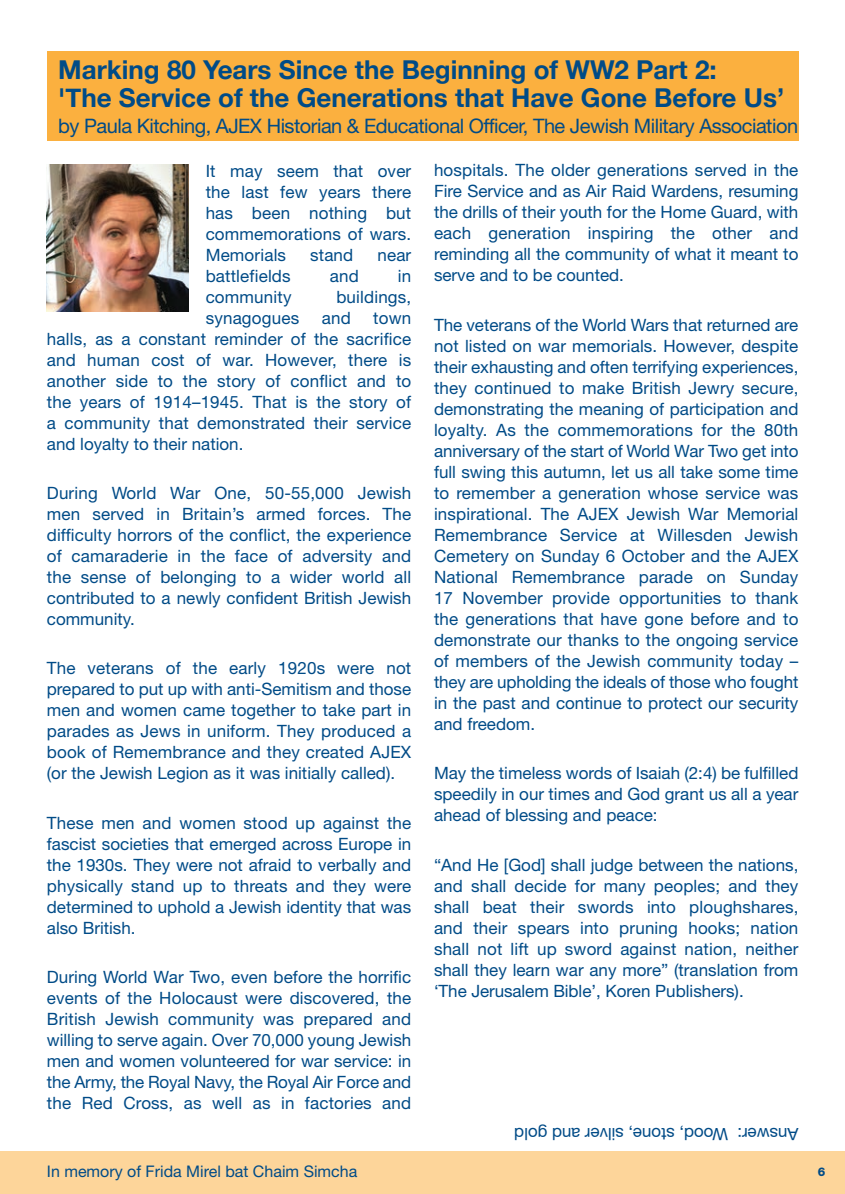
<style>
.page{position:relative;width:845px;height:1194px;background:#fff}
.page>*{position:absolute;margin:0;border:0;box-sizing:border-box;transform-origin:0 0}
.t1{font:700 26px/28px "Helvetica Neue";color:#004b87}
.t2{font:20px "Helvetica Neue";letter-spacing:-.025em;color:#004b87}
.t3{font:17px/21px "Helvetica Neue";color:#004b87;text-align:justify}
.t4{font:16px "Helvetica Neue";color:#004b87}
.t5{font:800 12px "Helvetica Neue";color:#004b87}
</style>
<div class="page">
<div style="left:0;top:1151px;width:845px;height:43px;background:#fdd59a"></div>
<div style="left:47px;top:51px;width:751px;height:89px;background:#fbb03f"></div>
<img style="left:47px;top:164px;width:142px;height:148px">
<h1 class="t1" style="left:58px;top:55px;width:727px">Marking 80 Years Since the Beginning of WW2 Part 2:<br>'The Service of the Generations that Have Gone Before Us’</h1>
<p class="t2" style="left:58px;top:119px;width:741px">by Paula Kitching, AJEX Historian &amp; Educational Officer, The Jewish Military Association</p>
<p class="t3" style="left:206px;top:162px;width:207px">It may seem that over the last few years there has been nothing but commemorations of wars.<br>Memorials</p>
<p class="t3" style="left:434px;top:161px;width:366px">hospitals. The older generations served in the Fire Service and as Air Raid Wardens, resuming the drills of their youth for the Home Guard, with each generation inspiring the other and reminding all the community of what it meant to serve and to be counted.</p>
<p class="t3" style="left:434px;top:316px;width:366px">The veterans of the World Wars that returned are not listed on war memorials. However, despite their exhausting and often terrifying experiences, they continued to make British Jewry secure, demonstrating the meaning of participation and loyalty. As the commemorations for the 80th anniversary of the start of World War Two get into full swing this autumn, let us all take some time to remember a generation whose service was inspirational. The AJEX Jewish War Memorial Remembrance Service at Willesden Jewish Cemetery on Sunday 6 October and the AJEX National Remembrance parade on Sunday 17 November provide opportunities to thank the generations that have gone before and to demonstrate our thanks to the ongoing service of members of the Jewish community today – they are upholding the ideals of those who fought in the past and continue to protect our security and freedom.</p>
<p class="t3" style="left:434px;top:764px;width:366px">May the timeless words of Isaiah (2:4) be fulfilled speedily in our times and God grant us all a year ahead of blessing and peace:</p>
<p class="t3" style="left:434px;top:855px;width:366px">“And He [God] shall judge between the nations, and shall decide for many peoples; and they shall beat their swords into ploughshares, and their spears into pruning hooks; nation shall not lift up sword against nation, neither shall they learn war any more” (translation from ‘The Jerusalem Bible’, Koren Publishers).</p>
<p class="t3" style="left:310px;top:246px;width:45px">stand</p>
<p class="t3" style="left:377px;top:246px;width:35px">near</p>
<p class="t3" style="left:206px;top:267px;width:86px">battlefields</p>
<p class="t3" style="left:330px;top:267px;width:31px">and</p>
<p class="t3" style="left:398px;top:267px;width:15px">in</p>
<p class="t3" style="left:206px;top:288px;width:87px">community</p>
<p class="t3" style="left:336px;top:288px;width:76px">buildings,</p>
<p class="t3" style="left:206px;top:309px;width:95px">synagogues</p>
<p class="t3" style="left:322px;top:309px;width:31px">and</p>
<p class="t3" style="left:47px;top:309px;width:366px;text-indent:326px">town halls, as a constant reminder of the sacrifice and human cost of war. However, there is another side to the story of conflict and to the years of 1914–1945. That is the story of a community that demonstrated their service and loyalty to their nation.</p>
<p class="t3" style="left:47px;top:484px;width:366px">During World War One, 50-55,000 Jewish men served in Britain’s armed forces. The difficulty horrors of the conflict, the experience of camaraderie in the face of adversity and the sense of belonging to a wider world all contributed to a newly confident British Jewish community.</p>
<p class="t3" style="left:47px;top:659px;width:366px">The veterans of the early 1920s were not prepared to put up with anti-Semitism and those men and women came together to take part in parades as Jews in uniform. They produced a book of Remembrance and they created AJEX (or the Jewish Legion as it was initially called).</p>
<p class="t3" style="left:47px;top:814px;width:366px">These men and women stood up against the fascist societies that emerged across Europe in the 1930s. They were not afraid to verbally and physically stand up to threats and they were determined to uphold a Jewish identity that was also British.</p>
<p class="t3" style="left:47px;top:968px;width:366px">During World War Two, even before the horrific events of the Holocaust were discovered, the British Jewish community was prepared and willing to serve again. Over 70,000 young Jewish men and women volunteered for war service: in the Army, the Royal Navy, the Royal Air Force and the Red Cross, as well as in factories and</p>
<p class="t3" style="left:798px;top:1142px;width:286px;rotate:-180deg">Answer: Wood, stone, silver and gold</p>
<p class="t4" style="left:47px;top:1165px;width:312px">In memory of Frida Mirel bat Chaim Simcha</p>
<p class="t5" style="left:818px;top:1167px;width:9px">6</p>
</div>
